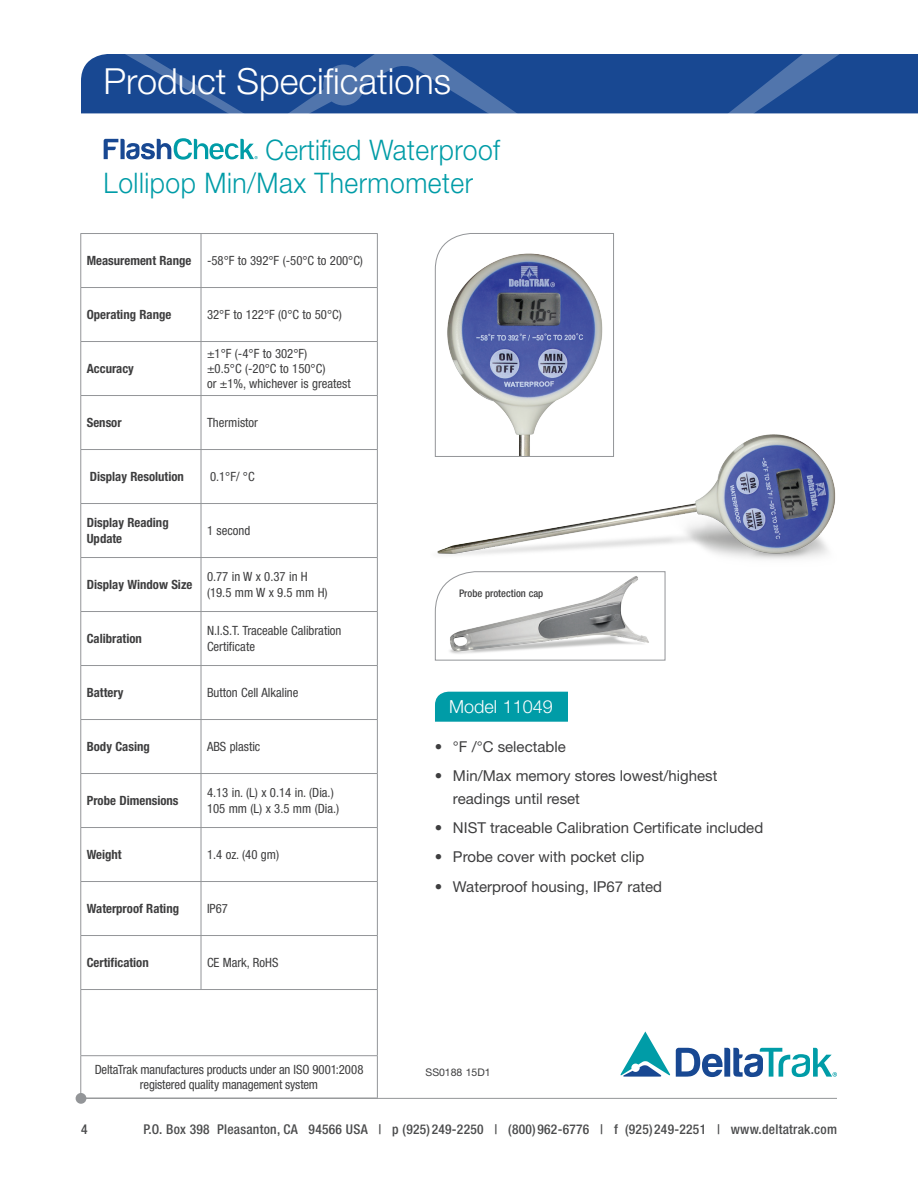
<style>
.page{position:relative;width:918px;height:1188px;background:#fff}
.page>*{position:absolute;margin:0;border:0;box-sizing:border-box;transform-origin:0 0}
.t1{font:300 36px "Helvetica Neue LT Std";color:#fff}
.t2{font:300 28.35px/33px "Helvetica Neue LT Std";letter-spacing:.02em;color:#009ca7;scale:.93 1}
.t3{font:300 18px "Helvetica Neue LT Std";color:#fff}
.t4{font:15px/22.5px "Helvetica Neue LT Std";color:#3e3e3f}
.t5{font:500 condensed 13.5px "Helvetica Neue LT Std";letter-spacing:.02em;color:#4b4c4d}
.t6{font:condensed 12.75px/15.3px "Helvetica Neue LT Std";color:#3e3e3f}
.t7{font:700 condensed 12.75px/15.3px "Helvetica Neue LT Std";color:#3e3e3f}
.t8{font:500 condensed 10.5px "Helvetica Neue LT Std";color:#3e3e3f}
.t9{font:10.5px "Helvetica Neue LT Std";color:#3e3e3f}
.s1{font-weight:700}
</style>
<div class="page">
<div style="left:76px;top:1093px;width:10px;height:11px;background:#939598;border-radius:50%"></div>
<hr style="left:81px;top:1098px;width:756px;height:1px;background:#939598">
<svg style="left:898px;top:54px;width:20px;height:59px"></svg>
<svg style="left:81px;top:54px;width:817px;height:59px;background:#214f96"></svg>
<svg style="left:620px;top:1031px;width:217px;height:46px"></svg>
<hr style="left:80px;top:449px;width:121px;height:1px;background:#939598">
<hr style="left:80px;top:450px;width:1px;height:53px;background:#939598">
<hr style="left:201px;top:449px;width:177px;height:1px;background:#939598">
<hr style="left:201px;top:450px;width:1px;height:53px;background:#939598">
<hr style="left:377px;top:450px;width:1px;height:53px;background:#939598">
<hr style="left:80px;top:503px;width:121px;height:1px;background:#939598">
<hr style="left:201px;top:503px;width:177px;height:1px;background:#939598">
<hr style="left:80px;top:1056px;width:1px;height:42px;background:#939598">
<hr style="left:377px;top:1056px;width:1px;height:42px;background:#939598">
<hr style="left:80px;top:233px;width:121px;height:1px;background:#939598">
<hr style="left:80px;top:234px;width:1px;height:53px;background:#939598">
<hr style="left:201px;top:233px;width:177px;height:1px;background:#939598">
<hr style="left:201px;top:234px;width:1px;height:53px;background:#939598">
<hr style="left:377px;top:234px;width:1px;height:53px;background:#939598">
<hr style="left:80px;top:287px;width:121px;height:1px;background:#939598">
<hr style="left:80px;top:288px;width:1px;height:53px;background:#939598">
<hr style="left:80px;top:341px;width:121px;height:1px;background:#939598">
<hr style="left:80px;top:342px;width:1px;height:53px;background:#939598">
<hr style="left:201px;top:287px;width:177px;height:1px;background:#939598">
<hr style="left:201px;top:288px;width:1px;height:53px;background:#939598">
<hr style="left:377px;top:288px;width:1px;height:53px;background:#939598">
<hr style="left:201px;top:341px;width:177px;height:1px;background:#939598">
<hr style="left:201px;top:342px;width:1px;height:53px;background:#939598">
<hr style="left:377px;top:342px;width:1px;height:53px;background:#939598">
<hr style="left:80px;top:395px;width:121px;height:1px;background:#939598">
<hr style="left:80px;top:396px;width:1px;height:53px;background:#939598">
<hr style="left:201px;top:395px;width:177px;height:1px;background:#939598">
<hr style="left:201px;top:396px;width:1px;height:53px;background:#939598">
<hr style="left:377px;top:396px;width:1px;height:53px;background:#939598">
<hr style="left:80px;top:504px;width:1px;height:53px;background:#939598">
<hr style="left:201px;top:504px;width:1px;height:53px;background:#939598">
<hr style="left:377px;top:504px;width:1px;height:53px;background:#939598">
<hr style="left:80px;top:557px;width:121px;height:1px;background:#939598">
<hr style="left:80px;top:558px;width:1px;height:53px;background:#939598">
<hr style="left:201px;top:557px;width:177px;height:1px;background:#939598">
<hr style="left:201px;top:558px;width:1px;height:53px;background:#939598">
<hr style="left:377px;top:558px;width:1px;height:53px;background:#939598">
<hr style="left:80px;top:611px;width:121px;height:1px;background:#939598">
<hr style="left:80px;top:612px;width:1px;height:53px;background:#939598">
<hr style="left:201px;top:611px;width:177px;height:1px;background:#939598">
<hr style="left:201px;top:612px;width:1px;height:53px;background:#939598">
<hr style="left:377px;top:612px;width:1px;height:53px;background:#939598">
<hr style="left:80px;top:665px;width:121px;height:1px;background:#939598">
<hr style="left:80px;top:666px;width:1px;height:53px;background:#939598">
<hr style="left:201px;top:665px;width:177px;height:1px;background:#939598">
<hr style="left:201px;top:666px;width:1px;height:53px;background:#939598">
<hr style="left:377px;top:666px;width:1px;height:53px;background:#939598">
<hr style="left:80px;top:719px;width:121px;height:1px;background:#939598">
<hr style="left:80px;top:720px;width:1px;height:53px;background:#939598">
<hr style="left:201px;top:719px;width:177px;height:1px;background:#939598">
<hr style="left:201px;top:720px;width:1px;height:53px;background:#939598">
<hr style="left:377px;top:720px;width:1px;height:53px;background:#939598">
<hr style="left:80px;top:773px;width:121px;height:1px;background:#939598">
<hr style="left:80px;top:774px;width:1px;height:53px;background:#939598">
<hr style="left:201px;top:773px;width:177px;height:1px;background:#939598">
<hr style="left:201px;top:774px;width:1px;height:53px;background:#939598">
<hr style="left:377px;top:774px;width:1px;height:53px;background:#939598">
<hr style="left:80px;top:827px;width:121px;height:1px;background:#939598">
<hr style="left:80px;top:828px;width:1px;height:53px;background:#939598">
<hr style="left:201px;top:827px;width:177px;height:1px;background:#939598">
<hr style="left:201px;top:828px;width:1px;height:53px;background:#939598">
<hr style="left:377px;top:828px;width:1px;height:53px;background:#939598">
<hr style="left:80px;top:881px;width:121px;height:1px;background:#939598">
<hr style="left:80px;top:882px;width:1px;height:53px;background:#939598">
<hr style="left:201px;top:881px;width:177px;height:1px;background:#939598">
<hr style="left:201px;top:882px;width:1px;height:53px;background:#939598">
<hr style="left:377px;top:882px;width:1px;height:53px;background:#939598">
<hr style="left:80px;top:935px;width:121px;height:1px;background:#939598">
<hr style="left:80px;top:936px;width:1px;height:53px;background:#939598">
<hr style="left:201px;top:935px;width:177px;height:1px;background:#939598">
<hr style="left:201px;top:936px;width:1px;height:53px;background:#939598">
<hr style="left:377px;top:936px;width:1px;height:53px;background:#939598">
<hr style="left:80px;top:989px;width:121px;height:1px;background:#939598">
<hr style="left:80px;top:990px;width:1px;height:65px;background:#939598">
<hr style="left:201px;top:989px;width:177px;height:1px;background:#939598">
<hr style="left:377px;top:990px;width:1px;height:65px;background:#939598">
<hr style="left:80px;top:1055px;width:121px;height:1px;background:#939598">
<hr style="left:201px;top:1055px;width:177px;height:1px;background:#939598">
<svg style="left:104px;top:138px;width:154px;height:22px"></svg>
<img style="left:434px;top:421px;width:402px;height:139px">
<div style="left:435px;top:692px;width:133px;height:30px;background:#009ca7"></div>
<svg style="left:435px;top:233px;width:179px;height:224px"></svg>
<svg style="left:435px;top:571px;width:231px;height:90px"></svg>
<h1 class="t1" style="left:104px;top:60px;width:349px">Product Specifications</h1>
<h2 class="t2" style="left:104px;top:132px;width:428px;text-indent:162px">Certified Waterproof<br>Lollipop Min/Max Thermometer</h2>
<p class="t6" style="left:87px;top:253px;width:278px"><span class="s1">Measurement Range</span> -58°F to 392°F (-50°C to 200°C)</p>
<p class="t7" style="left:87px;top:307px;width:86px">Operating Range</p>
<p class="t6" style="left:207px;top:307px;width:136px">32°F to 122°F (0°C to 50°C)</p>
<p class="t7" style="left:87px;top:361px;width:49px">Accuracy</p>
<p class="t6" style="left:207px;top:346px;width:145px">±1°F (-4°F to 302°F)<br>±0.5°C (-20°C to 150°C )<br>or ±1%, whichever is greatest</p>
<p class="t7" style="left:87px;top:415px;width:36px">Sensor</p>
<p class="t6" style="left:207px;top:415px;width:52px">Thermistor</p>
<p class="t7" style="left:90px;top:469px;width:96px">Display Resolution</p>
<p class="t6" style="left:210px;top:469px;width:46px">0.1°F/ °C</p>
<p class="t7" style="left:87px;top:515px;width:83px">Display Reading<br>Update</p>
<p class="t6" style="left:207px;top:523px;width:45px">1 second</p>
<p class="t7" style="left:87px;top:577px;width:107px">Display Window Size</p>
<p class="t6" style="left:207px;top:569px;width:122px">0.77 in W x 0.37 in H (19.5 mm W x 9.5 mm H)</p>
<p class="t7" style="left:87px;top:631px;width:57px">Calibration</p>
<p class="t6" style="left:207px;top:623px;width:136px">N.I.S.T. Traceable Calibration<br>Certificate</p>
<p class="t7" style="left:87px;top:685px;width:38px">Battery</p>
<p class="t6" style="left:207px;top:685px;width:93px">Button Cell Alkaline</p>
<p class="t7" style="left:87px;top:739px;width:65px">Body Casing</p>
<p class="t6" style="left:207px;top:739px;width:55px">ABS plastic</p>
<p class="t7" style="left:87px;top:793px;width:93px">Probe Dimensions</p>
<p class="t6" style="left:207px;top:785px;width:134px">4.13 in. (L) x 0.14 in. (Dia.)<br>105 mm (L) x 3.5 mm (Dia.)</p>
<p class="t7" style="left:87px;top:847px;width:36px">Weight</p>
<p class="t6" style="left:207px;top:847px;width:74px">1.4 oz. (40 gm)</p>
<p class="t7" style="left:87px;top:901px;width:94px">Waterproof Rating</p>
<p class="t6" style="left:207px;top:901px;width:22px">IP67</p>
<p class="t7" style="left:87px;top:955px;width:64px">Certification</p>
<p class="t6" style="left:207px;top:955px;width:73px">CE Mark, RoHS</p>
<p class="t6" style="left:95px;top:1062px;width:270px;text-align:center">DeltaTrak manufactures products under an ISO 9001:2008 registered quality management system</p>
<p class="t8" style="left:459px;top:587px;width:86px">Probe protection cap</p>
<h3 class="t3" style="left:449px;top:696px;width:105px">Model 11049</h3>
<p class="t4" style="left:435px;top:735px;width:132px">• °F /°C selectable</p>
<p class="t4" style="left:453px;top:765px;width:266px;text-indent:-18px">• Min/Max memory stores lowest/highest readings until reset</p>
<p class="t4" style="left:435px;top:816px;width:330px">• NIST traceable Calibration Certificate included</p>
<p class="t4" style="left:435px;top:846px;width:211px">• Probe cover with pocket clip</p>
<p class="t4" style="left:435px;top:875px;width:229px">• Waterproof housing, IP67 rated</p>
<p class="t9" style="left:426px;top:1066px;width:67px">SS0188 15D1</p>
<p class="t5" style="left:81px;top:1121px;width:8px">4</p>
<p class="t5" style="left:143px;top:1121px;width:695px">P.O. Box 398 Pleasanton, CA 94566 USA | p (925)249-2250 | (800)962-6776 | f (925)249-2251 | www.deltatrak.com</p>
</div>
